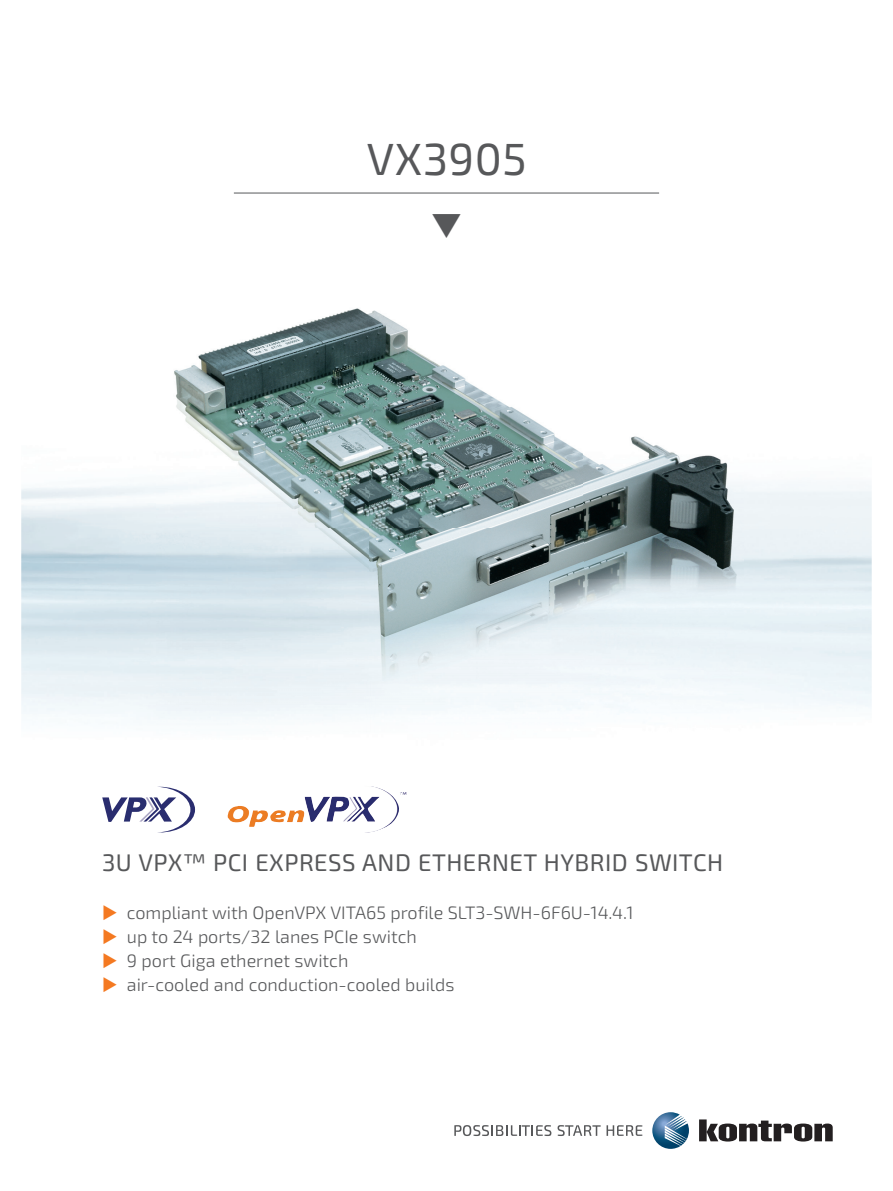
<style>
.page{position:relative;width:893px;height:1191px;background:#fff}
.page>*{position:absolute;margin:0;border:0;box-sizing:border-box;transform-origin:0 0}
.t1{font:45px "Exo 2.0";letter-spacing:.01em;color:#57585a}
.t2{font:24px "Exo 2.0";letter-spacing:.02em;color:#57585a}
.t3{font:300 18px "Exo 2.0";color:#57585a}
.s1{color:#f47921}
</style>
<div class="page">
<svg style="left:652px;top:1112px;width:37px;height:36px"></svg>
<svg style="left:699px;top:1119px;width:134px;height:22px"></svg>
<svg style="left:454px;top:1125px;width:97px;height:11px"></svg>
<svg style="left:558px;top:1125px;width:43px;height:11px"></svg>
<svg style="left:607px;top:1125px;width:35px;height:10px"></svg>
<img style="left:157px;top:308px;width:587px;height:424px">
<hr style="left:234px;top:193px;width:425px;height:1px;background:#57585a">
<svg style="left:102px;top:786px;width:93px;height:46px"></svg>
<img style="left:228px;top:786px;width:178px;height:46px">
<h1 class="t1" style="left:367px;top:144px;width:161px">VX3905</h1>
<h2 class="t2" style="left:102px;top:854px;width:623px">3U VPX™ PCI EXPRESS AND ETHERNET HYBRID SWITCH</h2>
<p class="t3" style="left:102px;top:906px;width:533px"><span class="s1">◆</span> compliant with OpenVPX VITA65 profile SLT3-SWH-6F6U-14.4.1</p>
<p class="t3" style="left:102px;top:930px;width:316px"><span class="s1">◆</span> up to 24 ports/32 lanes PCIe switch</p>
<p class="t3" style="left:102px;top:954px;width:248px"><span class="s1">◆</span> 9 port Giga ethernet switch</p>
<p class="t3" style="left:102px;top:978px;width:354px"><span class="s1">◆</span> air-cooled and conduction-cooled builds</p>
</div>
